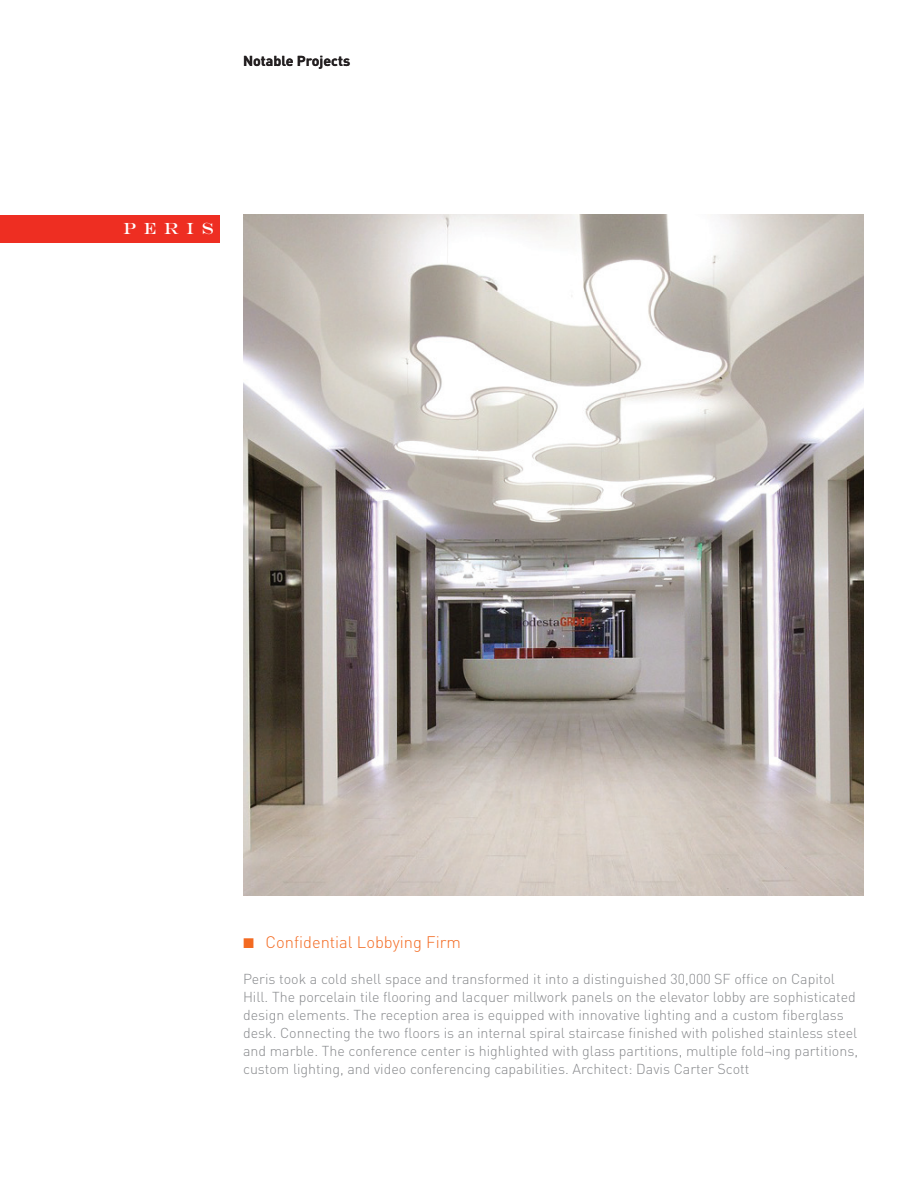
<style>
.page{position:relative;width:918px;height:1188px;background:#fff}
.page>*{position:absolute;margin:0;border:0;box-sizing:border-box;transform-origin:0 0}
.t1{font:300 16.5px "DIN";color:#f36a21}
.t2{font:16.2px "Engravers";letter-spacing:.5em;color:#fff;scale:.93 1}
.t3{font:300 14.25px/18px "DIN";color:#87898c}
.t4{font:700 14.25px "DIN";color:#231f20}
</style>
<div class="page">
<div style="left:0;top:215px;width:219px;height:27px;background:#ee2e22"></div>
<img style="left:243px;top:215px;width:621px;height:680px">
<p class="t4" style="left:243px;top:51px;width:109px">Notable Projects</p>
<p class="t2" style="left:124px;top:219px;width:98px">PERIS</p>
<p class="t1" style="left:243px;top:932px;width:220px">✓ Confidential Lobbying Firm</p>
<p class="t3" style="left:243px;top:970px;width:617px">Peris took a cold shell space and transformed it into a distinguished 30,000 SF office on Capitol Hill. The porcelain tile flooring and lacquer millwork panels on the elevator lobby are sophisticated design elements. The reception area is equipped with innovative lighting and a custom fiberglass desk. Connecting the two floors is an internal spiral staircase finished with polished stainless steel and marble. The conference center is highlighted with glass partitions, multiple fold¬ing partitions, custom lighting, and video conferencing capabilities. Architect: Davis Carter Scott</p>
</div>
